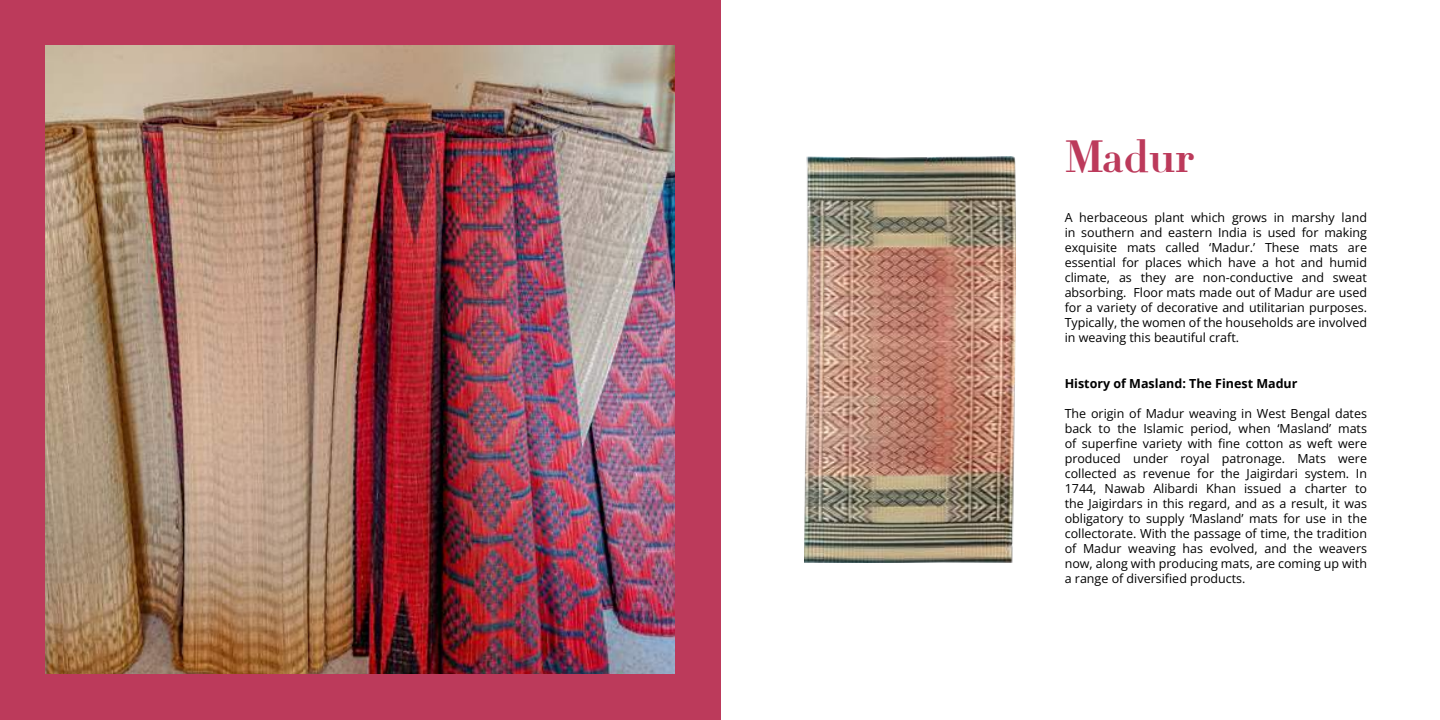
<style>
.page{position:relative;width:1440px;height:720px;background:#fff}
.page>*{position:absolute;margin:0;border:0;box-sizing:border-box;transform-origin:0 0}
.t1{font:45px "Didot HTF B06 Bold";color:#bc3a5b}
.t2{font:12.5px/15px "Open Sans";color:#000;text-align:justify}
.t3{font:700 12.5px "Open Sans";color:#000}
</style>
<div class="page">
<div style="left:0;top:0;width:721px;height:720px;background:#bc3a5b"></div>
<img style="left:45px;top:45px;width:630px;height:629px">
<img style="left:805px;top:156px;width:211px;height:407px">
<h1 class="t1" style="left:1065px;top:130px;width:132px">Madur</h1>
<p class="t2" style="left:1065px;top:211px;width:304px">A herbaceous plant which grows in marshy land in southern and eastern India is used for making exquisite mats called ‘Madur.’ These mats are essential for places which have a hot and humid climate, as they are non-conductive and sweat absorbing. Floor mats made out of Madur are used for a variety of decorative and utilitarian purposes.<br>Typically, the women of the households are involved in weaving this beautiful craft.</p>
<p class="t3" style="left:1065px;top:378px;width:234px">History of Masland: The Finest Madur</p>
<p class="t2" style="left:1065px;top:407px;width:304px">The origin of Madur weaving in West Bengal dates back to the Islamic period, when ‘Masland’ mats of super昀椀ne variety with 昀椀ne cotton as weft were produced under royal patronage. Mats were collected as revenue for the Jaigirdari system. In 1744, Nawab Alibardi Khan issued a charter to the Jaigirdars in this regard, and as a result, it was obligatory to supply ‘Masland’ mats for use in the collectorate. With the passage of time, the tradition of Madur weaving has evolved, and the weavers now, along with producing mats, are coming up with a range of diversi昀椀ed products.</p>
</div>
